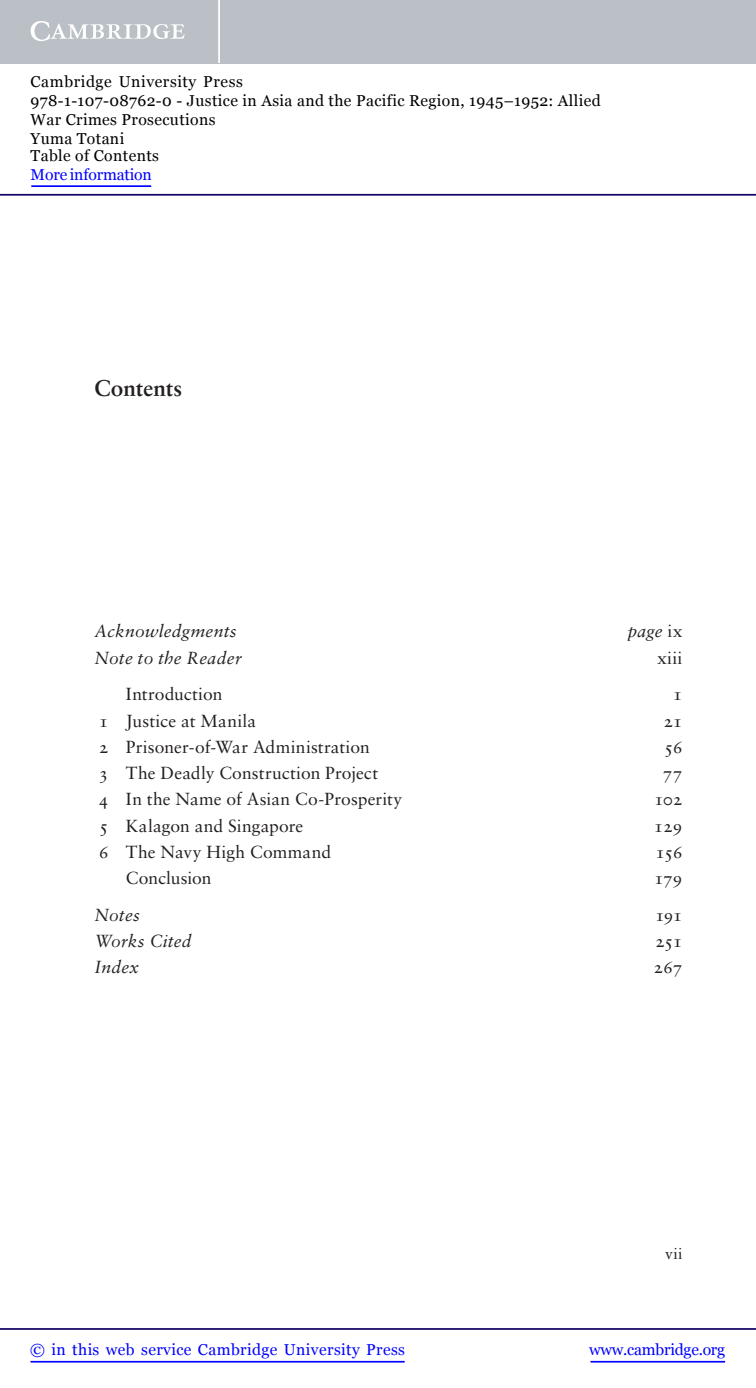
<style>
.page{position:relative;width:756px;height:1388px;background:#fff}
.page>*{position:absolute;margin:0;border:0;box-sizing:border-box;transform-origin:0 0}
.t1{font:700 22.75px "Sabon LT Std";letter-spacing:.005em;color:#231f20}
.t2{font:17.5px "Sabon LT Std";letter-spacing:.005em;color:#231f20}
.t3{font:italic 17.5px "Sabon LT Std";letter-spacing:.01em;color:#231f20}
.t4{font:15.75px/18.6px "Georgia";letter-spacing:.025em;color:#000}
.t5{font:15.75px "Georgia";letter-spacing:.025em;color:#00f}
.t6{font:15.75px "Georgia";letter-spacing:-.015em;color:#00f}
.t7{font:15.75px "Georgia";letter-spacing:-.01em;color:#00f}
.t8{font:15.75px "Sabon LT Std";color:#231f20}
.s1{font-style:normal}
</style>
<div class="page">
<hr style="left:591px;top:1361px;width:134px;height:1px;background:#00f">
<hr style="left:0;top:1328px;width:756px;height:2px;background:#150666">
<hr style="left:31px;top:1361px;width:374px;height:1px;background:#00f">
<div style="left:0;top:0;width:756px;height:63px;background:#bac0c6"></div>
<svg style="left:31px;top:21px;width:154px;height:20px"></svg>
<hr style="left:218px;top:0;width:2px;height:63px;background:#fff">
<hr style="left:0;top:194px;width:756px;height:2px;background:#150666">
<hr style="left:31px;top:185px;width:120px;height:2px;background:#00f">
<p class="t4" style="left:31px;top:73px;width:572px">Cambridge University Press<br>978-1-107-08762-0 - Justice in Asia and the Pacific Region, 1945–1952: Allied<br>War Crimes Prosecutions<br>Yuma Totani<br>Table of Contents</p>
<p class="t7" style="left:31px;top:165px;width:123px">More information</p>
<p class="t1" style="left:94px;top:374px;width:89px">Contents</p>
<p class="t3" style="left:94px;top:621px;width:144px">Acknowledgments</p>
<p class="t3" style="left:628px;top:621px;width:56px">page <span class="s1">ix</span></p>
<p class="t3" style="left:94px;top:647px;width:149px">Note to the Reader</p>
<p class="t2" style="left:657px;top:647px;width:27px">xiii</p>
<p class="t2" style="left:126px;top:684px;width:98px">Introduction</p>
<p class="t2" style="left:673px;top:684px;width:11px">1</p>
<p class="t2" style="left:99px;top:710px;width:159px">1 Justice at Manila</p>
<p class="t2" style="left:663px;top:710px;width:21px">21</p>
<p class="t2" style="left:99px;top:736px;width:273px">2 Prisoner-of-War Administration</p>
<p class="t2" style="left:664px;top:736px;width:20px">56</p>
<p class="t2" style="left:99px;top:762px;width:281px">3 The Deadly Construction Project</p>
<p class="t2" style="left:663px;top:762px;width:21px">77</p>
<p class="t2" style="left:99px;top:789px;width:305px">4 In the Name of Asian Co-Prosperity</p>
<p class="t2" style="left:654px;top:789px;width:30px">102</p>
<p class="t2" style="left:99px;top:815px;width:206px">5 Kalagon and Singapore</p>
<p class="t2" style="left:654px;top:815px;width:30px">129</p>
<p class="t2" style="left:99px;top:841px;width:234px">6 The Navy High Command</p>
<p class="t2" style="left:656px;top:841px;width:28px">156</p>
<p class="t2" style="left:126px;top:867px;width:87px">Conclusion</p>
<p class="t2" style="left:654px;top:867px;width:30px">179</p>
<p class="t3" style="left:94px;top:905px;width:47px">Notes</p>
<p class="t2" style="left:655px;top:904px;width:29px">191</p>
<p class="t3" style="left:94px;top:931px;width:99px">Works Cited</p>
<p class="t2" style="left:655px;top:930px;width:29px">251</p>
<p class="t3" style="left:94px;top:957px;width:46px">Index</p>
<p class="t2" style="left:654px;top:957px;width:30px">267</p>
<p class="t8" style="left:665px;top:1244px;width:19px">vii</p>
<p class="t5" style="left:30px;top:1339px;width:376px">© in this web service Cambridge University Press</p>
<p class="t6" style="left:589px;top:1339px;width:137px">www.cambridge.org</p>
</div>
